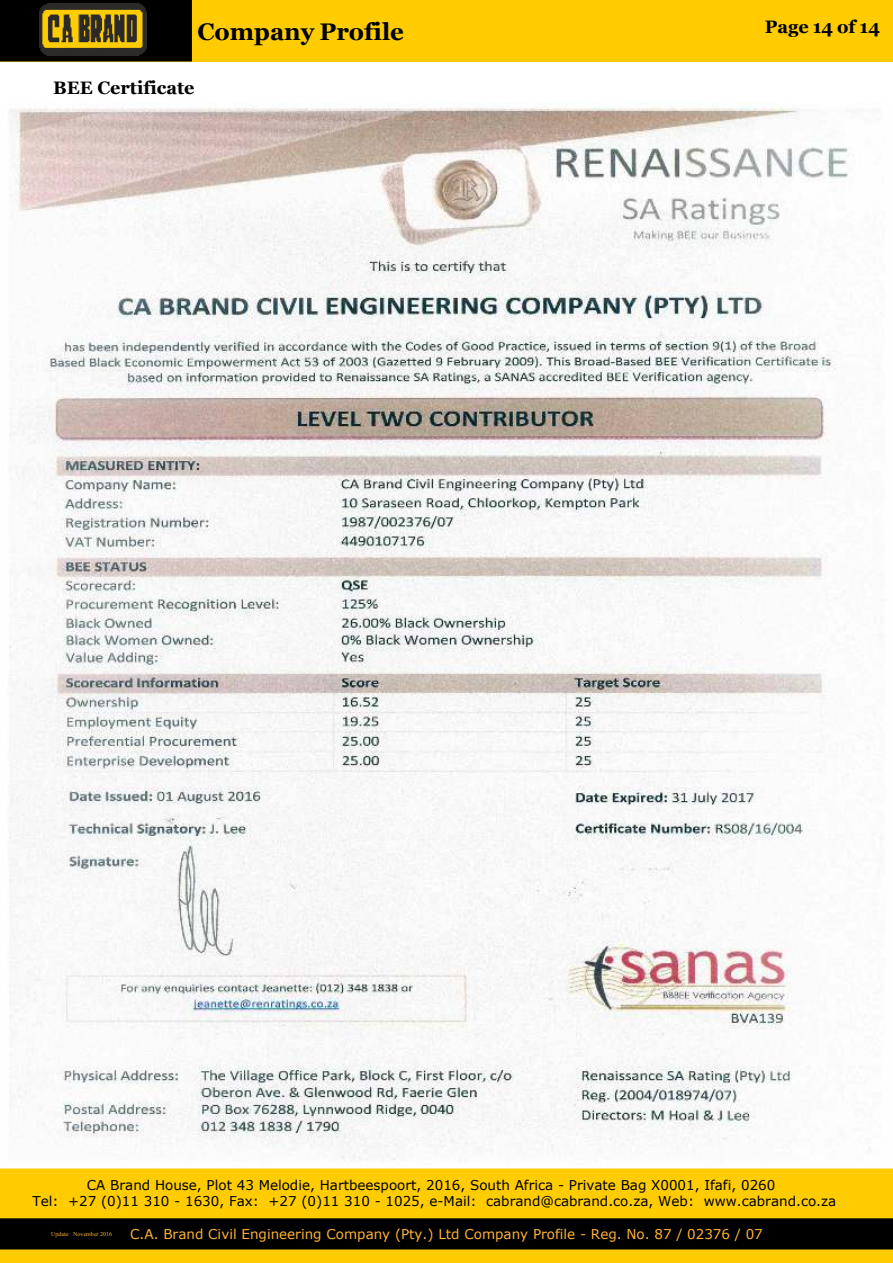
<style>
.page{position:relative;width:893px;height:1263px;background:#fff}
.page>*{position:absolute;margin:0;border:0;box-sizing:border-box;transform-origin:0 0}
.t1{font:700 24px "Georgia";color:#000}
.t2{font:700 18px "Georgia";color:#000}
.t3{font:13.5px/16.4px "Verdana";color:#000;text-align:center}
.t4{font:13.5px "Verdana";color:#feb336}
.t5{font:6px "Times New Roman";color:#feb336}
</style>
<div class="page">
<div style="left:0;top:0;width:893px;height:61px;background:#fecc01"></div>
<img style="left:9px;top:102px;width:862px;height:1058px">
<div style="left:0;top:1168px;width:893px;height:95px;background:#fecc01"></div>
<div style="left:0;top:1218px;width:893px;height:31px;background:#000"></div>
<div style="left:0;top:0;width:192px;height:61px;background:#000"></div>
<img style="left:39px;top:4px;width:108px;height:51px">
<h1 class="t1" style="left:197px;top:22px;width:208px">Company Profile</h1>
<h2 class="t2" style="left:765px;top:19px;width:117px">Page 14 of 14</h2>
<h2 class="t2" style="left:53px;top:81px;width:143px">BEE Certificate</h2>
<p class="t3" style="left:32px;top:1178px;width:805px">CA Brand House, Plot 43 Melodie, Hartbeespoort, 2016, South Africa - Private Bag X0001, Ifafi, 0260<br>Tel: +27 (0)11 310 - 1630, Fax: +27 (0)11 310 - 1025, e-Mail: cabrand@cabrand.co.za, Web: www.cabrand.co.za</p>
<p class="t5" style="left:51px;top:1232px;width:62px">Update: November 2016</p>
<p class="t4" style="left:130px;top:1228px;width:634px">C.A. Brand Civil Engineering Company (Pty.) Ltd Company Profile - Reg. No. 87 / 02376 / 07</p>
</div>
